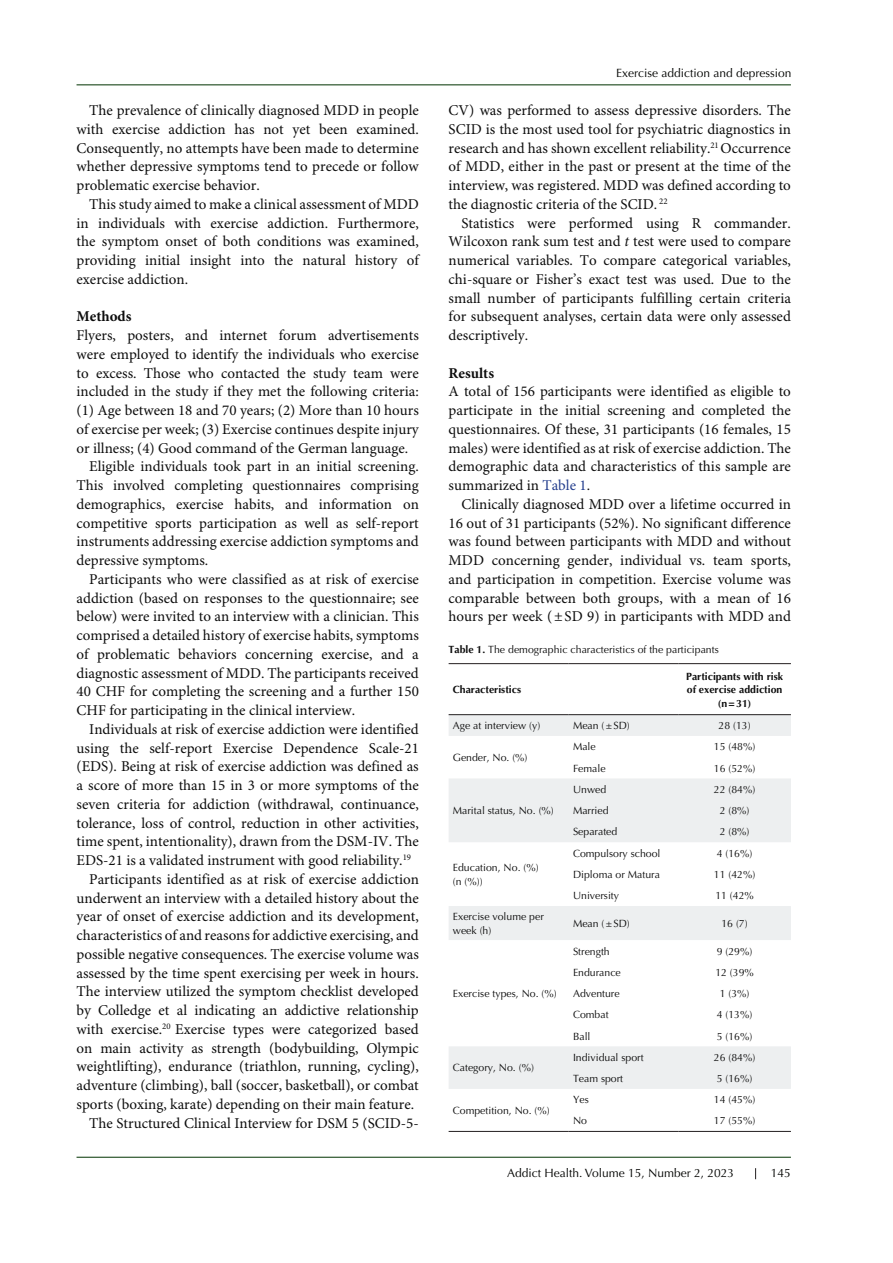
<style>
.page{position:relative;width:893px;height:1263px;background:#fff}
.page>*{position:absolute;margin:0;border:0;box-sizing:border-box;transform-origin:0 0}
.t1{font:15px/18.8px "Minion Pro";color:#0d0d0d;text-align:justify}
.t2{font:700 15px "Minion Pro";color:#0d0d0d}
.t3{font:12px "Optima LT Std";color:#040503}
.t4{font:10.5px/13.5px "Optima LT Std";color:#0d0d0d}
.t5{font:700 10.5px/13.5px "Optima LT Std";color:#0d0d0d;text-align:center}
.s1{font-style:italic}
.s2{color:#253f8e}
.s3{font-weight:700}
</style>
<div class="page">
<hr style="left:77px;top:1157px;width:714px;height:1px;background:#030">
<hr style="left:77px;top:84px;width:714px;height:1px;background:#030">
<svg style="left:449px;top:715px;width:342px;height:374px"></svg>
<hr style="left:449px;top:663px;width:120px;height:1px;background:#231f20">
<hr style="left:569px;top:663px;width:109px;height:1px;background:#231f20">
<hr style="left:678px;top:663px;width:113px;height:1px;background:#231f20">
<hr style="left:449px;top:714px;width:120px;height:1px;background:#231f20">
<hr style="left:569px;top:714px;width:109px;height:1px;background:#231f20">
<hr style="left:678px;top:714px;width:113px;height:1px;background:#231f20">
<hr style="left:449px;top:1131px;width:120px;height:1px;background:#231f20">
<hr style="left:569px;top:1131px;width:109px;height:1px;background:#231f20">
<hr style="left:678px;top:1131px;width:113px;height:1px;background:#231f20">
<p class="t1" style="left:77px;top:102px;width:344px;text-indent:13px">The prevalence of clinically diagnosed MDD in people with exercise addiction has not yet been examined.<br>Consequently, no attempts have been made to determine whether depressive symptoms tend to precede or follow problematic exercise behavior.</p>
<p class="t1" style="left:77px;top:195px;width:344px;text-indent:13px">This study aimed to make a clinical assessment of MDD in individuals with exercise addiction. Furthermore, the symptom onset of both conditions was examined, providing initial insight into the natural history of exercise addiction.</p>
<p class="t2" style="left:77px;top:306px;width:57px">Methods</p>
<p class="t1" style="left:77px;top:327px;width:344px">Flyers, posters, and internet forum advertisements were employed to identify the individuals who exercise to excess. Those who contacted the study team were included in the study if they met the following criteria: (1) Age between 18 and 70 years; (2) More than 10 hours of exercise per week; (3) Exercise continues despite injury or illness; (4) Good command of the German language.</p>
<p class="t1" style="left:77px;top:458px;width:344px;text-indent:13px">Eligible individuals took part in an initial screening.<br>This involved completing questionnaires comprising demographics, exercise habits, and information on competitive sports participation as well as self-report instruments addressing exercise addiction symptoms and depressive symptoms.</p>
<p class="t1" style="left:77px;top:570px;width:344px;text-indent:13px">Participants who were classified as at risk of exercise addiction (based on responses to the questionnaire; see below) were invited to an interview with a clinician. This comprised a detailed history of exercise habits, symptoms of problematic behaviors concerning exercise, and a diagnostic assessment of MDD. The participants received 40 CHF for completing the screening and a further 150<br>CHF for participating in the clinical interview.</p>
<p class="t1" style="left:77px;top:720px;width:344px;text-indent:13px">Individuals at risk of exercise addiction were identified using the self-report Exercise Dependence Scale-21 (EDS). Being at risk of exercise addiction was defined as a score of more than 15 in 3 or more symptoms of the seven criteria for addiction (withdrawal, continuance, tolerance, loss of control, reduction in other activities, time spent, intentionality), drawn from the DSM-IV. The EDS-21 is a validated instrument with good reliability.<sup>19</sup></p>
<p class="t1" style="left:77px;top:870px;width:344px;text-indent:13px">Participants identified as at risk of exercise addiction underwent an interview with a detailed history about the year of onset of exercise addiction and its development, characteristics of and reasons for addictive exercising, and possible negative consequences. The exercise volume was assessed by the time spent exercising per week in hours.<br>The interview utilized the symptom checklist developed by Colledge et al indicating an addictive relationship with exercise.<sup>20</sup> Exercise types were categorized based on main activity as strength (bodybuilding, Olympic weightlifting), endurance (triathlon, running, cycling), adventure (climbing), ball (soccer, basketball), or combat sports (boxing, karate) depending on their main feature.</p>
<p class="t1" style="left:89px;top:1114px;width:331px">The Structured Clinical Interview for DSM 5 (SCID-5-</p>
<p class="t3" style="left:616px;top:66px;width:177px">Exercise addiction and depression</p>
<p class="t1" style="left:449px;top:102px;width:344px">CV) was performed to assess depressive disorders. The SCID is the most used tool for psychiatric diagnostics in research and has shown excellent reliability.<sup>21</sup> Occurrence of MDD, either in the past or present at the time of the interview, was registered. MDD was defined according to the diagnostic criteria of the SCID. <sup>22</sup></p>
<p class="t1" style="left:449px;top:214px;width:344px;text-indent:13px">Statistics were performed using R commander.<br>Wilcoxon rank sum test and <span class="s1">t</span> test were used to compare numerical variables. To compare categorical variables, chi-square or Fisher’s exact test was used. Due to the small number of participants fulfilling certain criteria for subsequent analyses, certain data were only assessed descriptively.</p>
<p class="t2" style="left:449px;top:362px;width:47px">Results</p>
<p class="t1" style="left:449px;top:383px;width:344px">A total of 156 participants were identified as eligible to participate in the initial screening and completed the questionnaires. Of these, 31 participants (16 females, 15 males) were identified as at risk of exercise addiction. The demographic data and characteristics of this sample are summarized in <span class="s2">Table 1</span>.</p>
<p class="t1" style="left:449px;top:495px;width:344px;text-indent:13px">Clinically diagnosed MDD over a lifetime occurred in 16 out of 31 participants (52%). No significant difference was found between participants with MDD and without MDD concerning gender, individual vs. team sports, and participation in competition. Exercise volume was comparable between both groups, with a mean of 16 hours per week (±SD 9) in participants with MDD and</p>
<p class="t4" style="left:449px;top:643px;width:272px"><span class="s3">Table 1.</span> The demographic characteristics of the participants</p>
<p class="t5" style="left:453px;top:683px;width:70px">Characteristics</p>
<p class="t5" style="left:686px;top:669px;width:98px">Participants with risk of exercise addiction (n=31)</p>
<p class="t4" style="left:453px;top:719px;width:89px">Age at interview (y)</p>
<p class="t4" style="left:573px;top:719px;width:58px">Mean (±SD)</p>
<p class="t4" style="left:718px;top:719px;width:34px">28 (13)</p>
<p class="t4" style="left:453px;top:751px;width:76px">Gender, No. (%)</p>
<p class="t4" style="left:573px;top:740px;width:24px">Male</p>
<p class="t4" style="left:714px;top:740px;width:43px">15 (48%)</p>
<p class="t4" style="left:573px;top:761px;width:34px">Female</p>
<p class="t4" style="left:714px;top:761px;width:43px">16 (52%)</p>
<p class="t4" style="left:453px;top:804px;width:102px">Marital status, No. (%)</p>
<p class="t4" style="left:453px;top:861px;width:87px">Education, No. (%)</p>
<p class="t4" style="left:453px;top:874px;width:31px">(n (%))</p>
<p class="t4" style="left:573px;top:783px;width:35px">Unwed</p>
<p class="t4" style="left:714px;top:783px;width:43px">22 (84%)</p>
<p class="t4" style="left:573px;top:804px;width:37px">Married</p>
<p class="t4" style="left:720px;top:804px;width:31px">2 (8%)</p>
<p class="t4" style="left:573px;top:825px;width:46px">Separated</p>
<p class="t4" style="left:720px;top:825px;width:31px">2 (8%)</p>
<p class="t4" style="left:573px;top:846px;width:89px">Compulsory school</p>
<p class="t4" style="left:717px;top:846px;width:37px">4 (16%)</p>
<p class="t4" style="left:573px;top:868px;width:88px">Diploma or Matura</p>
<p class="t4" style="left:714px;top:868px;width:43px">11 (42%)</p>
<p class="t4" style="left:573px;top:889px;width:48px">University</p>
<p class="t4" style="left:715px;top:889px;width:40px">11 (42%</p>
<p class="t4" style="left:453px;top:910px;width:93px">Exercise volume per week (h)</p>
<p class="t4" style="left:573px;top:917px;width:58px">Mean (±SD)</p>
<p class="t4" style="left:721px;top:917px;width:28px">16 (7)</p>
<p class="t4" style="left:453px;top:987px;width:105px">Exercise types, No. (%)</p>
<p class="t4" style="left:453px;top:1061px;width:83px">Category, No. (%)</p>
<p class="t4" style="left:453px;top:1104px;width:98px">Competition, No. (%)</p>
<p class="t4" style="left:573px;top:944px;width:38px">Strength</p>
<p class="t4" style="left:717px;top:944px;width:37px">9 (29%)</p>
<p class="t4" style="left:573px;top:966px;width:49px">Endurance</p>
<p class="t4" style="left:715px;top:966px;width:40px">12 (39%</p>
<p class="t4" style="left:573px;top:987px;width:48px">Adventure</p>
<p class="t4" style="left:720px;top:987px;width:31px">1 (3%)</p>
<p class="t4" style="left:573px;top:1008px;width:37px">Combat</p>
<p class="t4" style="left:717px;top:1008px;width:37px">4 (13%)</p>
<p class="t4" style="left:573px;top:1029px;width:19px">Ball</p>
<p class="t4" style="left:717px;top:1029px;width:37px">5 (16%)</p>
<p class="t4" style="left:573px;top:1051px;width:72px">Individual sport</p>
<p class="t4" style="left:714px;top:1051px;width:43px">26 (84%)</p>
<p class="t4" style="left:573px;top:1072px;width:52px">Team sport</p>
<p class="t4" style="left:717px;top:1072px;width:37px">5 (16%)</p>
<p class="t4" style="left:573px;top:1093px;width:17px">Yes</p>
<p class="t4" style="left:714px;top:1093px;width:43px">14 (45%)</p>
<p class="t4" style="left:573px;top:1114px;width:16px">No</p>
<p class="t4" style="left:714px;top:1114px;width:43px">17 (55%)</p>
<p class="t3" style="left:507px;top:1166px;width:229px">Addict Health. Volume 15, Number 2, 2023</p>
<p class="t3" style="left:771px;top:1166px;width:22px">145</p>
</div>
